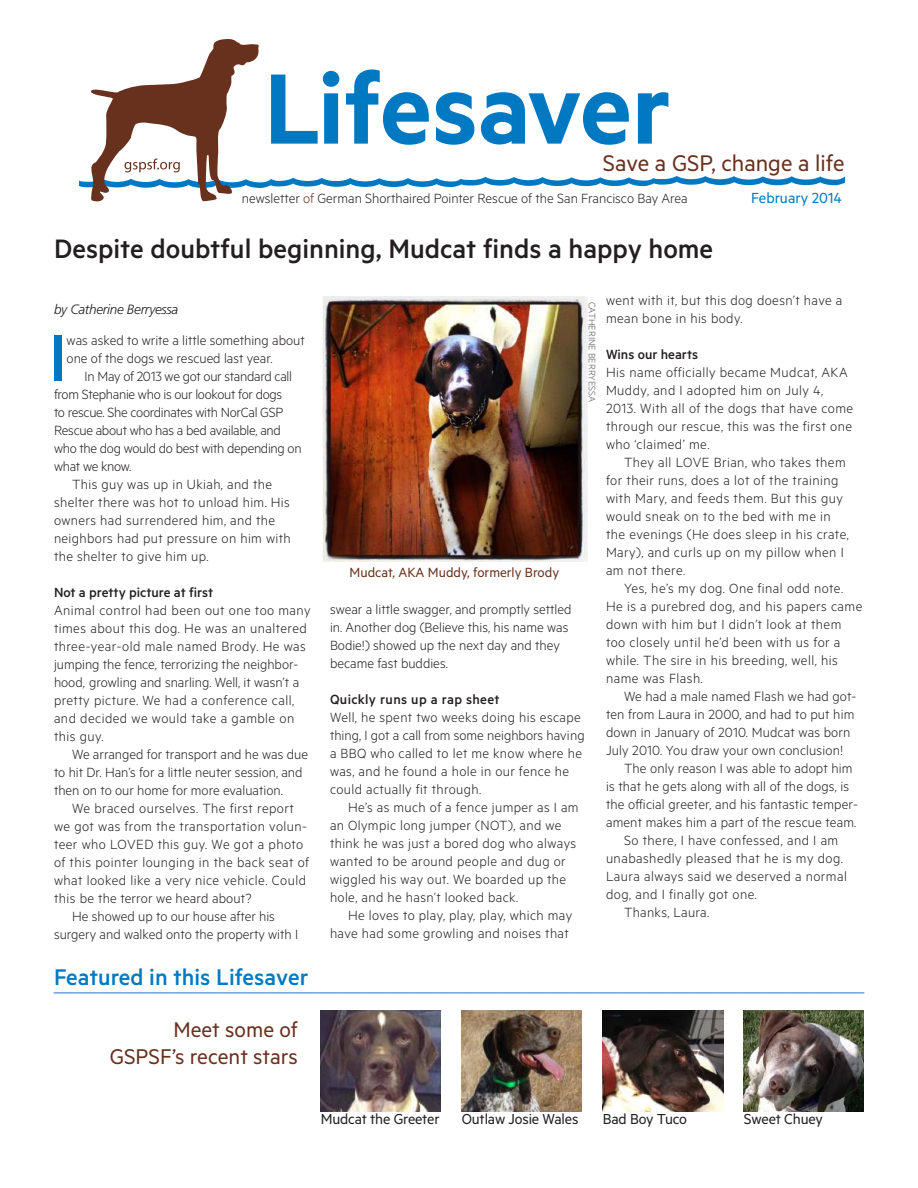
<style>
.page{position:relative;width:918px;height:1188px;background:#fff}
.page>*{position:absolute;margin:0;border:0;box-sizing:border-box;transform-origin:0 0}
.t1{font:600 112.5px "Metric";letter-spacing:-.005em;color:#0079c2}
.t2{font:500 73.65px "Metric";color:#0079c2}
.t3{font:500 30px "Metric";color:#231f20}
.t4{font:500 25.5px "Metric";color:#0079c2}
.t5{font:25.5px "Metric";color:#68311e}
.t6{font:24px/27px "Metric";color:#68311e;text-align:right}
.t7{font:16.5px "Metric";color:#0079c2}
.t8{font:16.35px "Metric";letter-spacing:-.01em;color:#231f20}
.t9{font:300 15px/18px "Metric";letter-spacing:.025em;color:#231f20}
.t10{font:300 15px/18px "Metric";color:#231f20}
.t11{font:300 15px "Metric";letter-spacing:-.02em;color:#231f20}
.t12{font:500 15px "Metric";color:#231f20}
.t13{font:15px "Metric";color:#68311e}
.t14{font:500 15px "Metric";letter-spacing:.025em;color:#231f20}
.t15{font:italic 300 13.5px "Frutiger LT Std";letter-spacing:-.02em;color:#231f20}
.t16{font:300 10.5px "Metric";color:#57585a}
.s1{color:#68311e}
</style>
<div class="page">
<svg style="left:79px;top:39px;width:766px;height:163px"></svg>
<img style="left:323px;top:297px;width:265px;height:265px">
<svg style="left:54px;top:992px;width:810px;height:2px;background:#8fb8e0"></svg>
<img style="left:461px;top:1010px;width:121px;height:102px">
<img style="left:320px;top:1010px;width:121px;height:102px">
<img style="left:602px;top:1010px;width:121px;height:102px">
<img style="left:743px;top:1010px;width:121px;height:102px">
<h1 class="t1" style="left:264px;top:42px;width:408px">Lifesaver</h1>
<h3 class="t5" style="left:603px;top:149px;width:243px">Save a GSP, change a life</h3>
<p class="t10" style="left:242px;top:188px;width:447px">newsletter <span class="s1">of</span> German Shorthaired Pointer Rescue of the San Francisco Bay Area</p>
<p class="t7" style="left:751px;top:188px;width:92px">February 2014</p>
<h3 class="t3" style="left:54px;top:231px;width:661px">Despite doubtful beginning, Mudcat finds a happy home</h3>
<p class="t15" style="left:54px;top:302px;width:126px">by Catherine Berryessa</p>
<h2 class="t2" style="left:49px;top:315px;width:19px">I</h2>
<p class="t10" style="left:67px;top:330px;width:240px">was asked to write a little something about one of the dogs we rescued last year.</p>
<p class="t11" style="left:85px;top:367px;width:209px">In May of 2013 we got our standard call</p>
<p class="t11" style="left:54px;top:385px;width:230px">from Stephanie who is our lookout for dogs</p>
<p class="t11" style="left:54px;top:403px;width:231px">to rescue. She coordinates with NorCal GSP</p>
<p class="t11" style="left:54px;top:421px;width:228px">Rescue about who has a bed available, and</p>
<p class="t11" style="left:54px;top:439px;width:249px">who the dog would do best with depending on</p>
<p class="t11" style="left:54px;top:457px;width:79px">what we know.</p>
<p class="t9" style="left:72px;top:474px;width:202px">This guy was up in Ukiah, and the</p>
<p class="t9" style="left:54px;top:492px;width:237px">shelter there was hot to unload him. His</p>
<p class="t9" style="left:54px;top:510px;width:223px">owners had surrendered him, and the</p>
<p class="t9" style="left:54px;top:528px;width:238px">neighbors had put pressure on him with</p>
<p class="t9" style="left:54px;top:546px;width:156px">the shelter to give him up.</p>
<p class="t12" style="left:54px;top:583px;width:161px">Not a pretty picture at first</p>
<p class="t9" style="left:54px;top:600px;width:258px">Animal control had been out one too many times about this dog. He was an unaltered three-year-old male named Brody. He was jumping the fence, terrorizing the neighbor&shy;hood, growling and snarling. Well, it wasn’t a pretty picture. We had a conference call, and decided we would take a gamble on this guy.</p>
<p class="t10" style="left:54px;top:744px;width:256px;text-indent:18px">We arranged for transport and he was due to hit Dr. Han’s for a little neuter session, and then on to our home for more evaluation.</p>
<p class="t9" style="left:72px;top:798px;width:223px">We braced ourselves. The first report</p>
<p class="t9" style="left:54px;top:816px;width:255px">we got was from the transportation volun-</p>
<p class="t9" style="left:54px;top:834px;width:251px">teer who LOVED this guy. We got a photo</p>
<p class="t9" style="left:54px;top:852px;width:257px">of this pointer lounging in the back seat of</p>
<p class="t9" style="left:54px;top:870px;width:254px">what looked like a very nice vehicle. Could</p>
<p class="t9" style="left:54px;top:888px;width:199px">this be the terror we heard about?</p>
<p class="t10" style="left:72px;top:906px;width:205px">He showed up to our house after his</p>
<p class="t10" style="left:54px;top:924px;width:246px">surgery and walked onto the property with I</p>
<h3 class="t4" style="left:54px;top:962px;width:256px">Featured in this Lifesaver</h3>
<h3 class="t6" style="left:110px;top:1015px;width:190px">Meet some of<br>GSPSF’s recent stars</h3>
<p class="t16" style="left:598px;top:302px;width:102px;rotate:90deg">CATHERINE BERRYESSA</p>
<p class="t13" style="left:350px;top:564px;width:211px">Mudcat, AKA Muddy, formerly Brody</p>
<p class="t10" style="left:330px;top:600px;width:243px">swear a little swagger, and promptly settled in. Another dog (Believe this, his name was Bodie!) showed up the next day and they became fast buddies.</p>
<p class="t14" style="left:330px;top:691px;width:171px">Quickly runs up a rap sheet</p>
<p class="t9" style="left:330px;top:708px;width:256px">Well, he spent two weeks doing his escape thing, I got a call from some neighbors having a BBQ who called to let me know where he was, and he found a hole in our fence he could actually fit through.</p>
<p class="t9" style="left:330px;top:798px;width:250px;text-indent:18px">He’s as much of a fence jumper as I am an Olympic long jumper (NOT), and we think he was just a bored dog who always wanted to be around people and dug or wiggled his way out. We boarded up the hole, and he hasn’t looked back.</p>
<p class="t9" style="left:330px;top:906px;width:244px;text-align:right">He loves to play, play, play, which may have had some growling and noises that</p>
<p class="t9" style="left:606px;top:291px;width:238px">went with it, but this dog doesn’t have a mean bone in his body.</p>
<p class="t12" style="left:606px;top:346px;width:94px">Wins our hearts</p>
<p class="t9" style="left:606px;top:363px;width:249px">His name officially became Mudcat, AKA Muddy, and I adopted him on July 4, 2013. With all of the dogs that have come through our rescue, this was the first one who ‘claimed’ me.</p>
<p class="t9" style="left:606px;top:453px;width:244px;text-indent:18px">They all LOVE Brian, who takes them for their runs, does a lot of the training with Mary, and feeds them. But this guy would sneak on to the bed with me in the evenings (He does sleep in his crate, Mary), and curls up on my pillow when I am not there.</p>
<p class="t9" style="left:606px;top:579px;width:258px;text-indent:18px">Yes, he’s my dog. One final odd note.<br>He is a purebred dog, and his papers came down with him but I didn’t look at them too closely until he’d been with us for a while. The sire in his breeding, well, his name was Flash.</p>
<p class="t9" style="left:624px;top:687px;width:234px">We had a male named Flash we had got-</p>
<p class="t9" style="left:606px;top:705px;width:250px">ten from Laura in 2000, and had to put him</p>
<p class="t9" style="left:606px;top:723px;width:246px">down in January of 2010. Mudcat was born</p>
<p class="t9" style="left:606px;top:741px;width:239px">July 2010. You draw your own conclusion!</p>
<p class="t9" style="left:624px;top:759px;width:230px">The only reason I was able to adopt him</p>
<p class="t9" style="left:606px;top:777px;width:245px">is that he gets along with all of the dogs, is</p>
<p class="t9" style="left:606px;top:795px;width:253px">the official greeter, and his fantastic temper-</p>
<p class="t9" style="left:606px;top:813px;width:252px">ament makes him a part of the rescue team.</p>
<p class="t9" style="left:624px;top:831px;width:216px">So there, I have confessed, and I am</p>
<p class="t9" style="left:606px;top:849px;width:238px">unabashedly pleased that he is my dog.</p>
<p class="t9" style="left:606px;top:867px;width:242px">Laura always said we deserved a normal</p>
<p class="t9" style="left:606px;top:885px;width:153px">dog, and I finally got one.</p>
<p class="t9" style="left:624px;top:903px;width:87px">Thanks, Laura.</p>
<p class="t8" style="left:321px;top:1110px;width:120px">Mudcat the Greeter</p>
<p class="t8" style="left:462px;top:1110px;width:118px">Outlaw Josie Wales</p>
<p class="t8" style="left:603px;top:1110px;width:86px">Bad Boy Tuco</p>
<p class="t8" style="left:744px;top:1110px;width:81px">Sweet Chuey</p>
</div>
